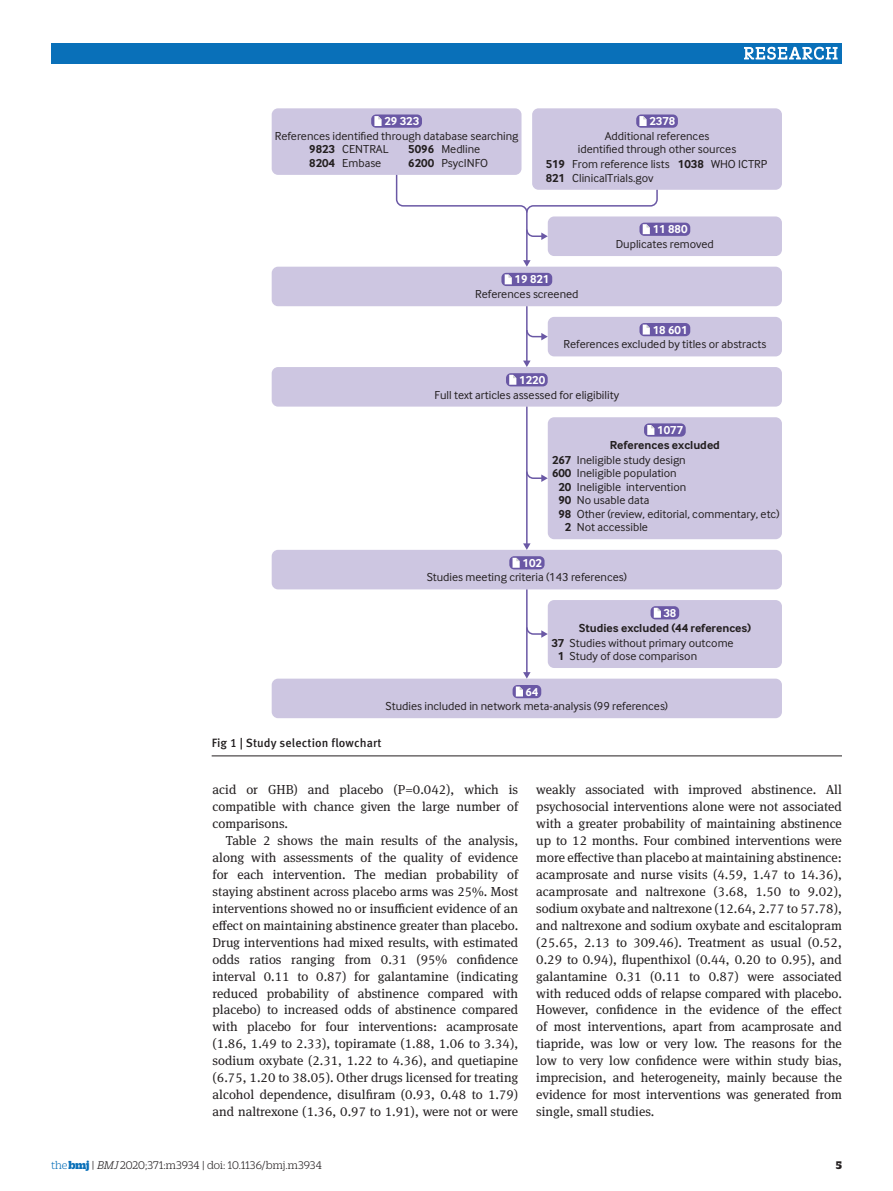
<style>
.page{position:relative;width:893px;height:1191px;background:#fff}
.page>*{position:absolute;margin:0;border:0;box-sizing:border-box;transform-origin:0 0}
.t1{font:13.05px/17px "Meta Serif Pro";color:#231f20;text-align:justify}
.t2{font:12px/13.5px "Inter Face";color:#231f20;text-align:center}
.t3{font:700 12px/15px "Inter Face";color:#231f20}
.t4{font:300 12px "Duplicate Slab";letter-spacing:.005em;color:#231f20}
.t5{font:700 12px "Inter Face";color:#fff}
.t6{font:500 12px "Meta Pro";letter-spacing:.01em;color:#231f20}
.t7{font:900 12px "Duplicate Slab";color:#231f20}
.s1{font-weight:700}
.s2{font-weight:400}
.s3{color:#0970b9}
.s4{font-weight:900;color:#0970b9}
.s5{font-style:italic}
</style>
<div class="page">
<div style="left:51px;top:43px;width:791px;height:21px;background:#0970b9"></div>
<svg style="left:744px;top:46px;width:94px;height:14px"></svg>
<hr style="left:212px;top:755px;width:630px;height:1px;background:#231f20">
<div style="left:272px;top:108px;width:249px;height:67px;background:#cdc6e1;border-radius:6px"></div>
<div style="left:532px;top:108px;width:250px;height:82px;background:#cdc6e1;border-radius:6px"></div>
<div style="left:272px;top:267px;width:510px;height:39px;background:#cdc6e1;border-radius:6px"></div>
<div style="left:272px;top:367px;width:510px;height:39px;background:#cdc6e1;border-radius:6px"></div>
<div style="left:272px;top:550px;width:510px;height:39px;background:#cdc6e1;border-radius:6px"></div>
<div style="left:548px;top:317px;width:234px;height:39px;background:#cdc6e1;border-radius:6px"></div>
<div style="left:548px;top:417px;width:234px;height:122px;background:#cdc6e1;border-radius:6px"></div>
<hr style="left:526px;top:406px;width:2px;height:138px;background:#6a58a5">
<svg style="left:523px;top:543px;width:8px;height:7px"></svg>
<svg style="left:526px;top:470px;width:22px;height:12px"></svg>
<hr style="left:526px;top:306px;width:2px;height:56px;background:#6a58a5">
<svg style="left:523px;top:360px;width:8px;height:7px"></svg>
<svg style="left:526px;top:328px;width:22px;height:12px"></svg>
<div style="left:639px;top:323px;width:51px;height:13px;background:#6a58a5;border-radius:5px"></div>
<svg style="left:643px;top:324px;width:7px;height:10px"></svg>
<div style="left:548px;top:216px;width:234px;height:40px;background:#cdc6e1;border-radius:6px"></div>
<div style="left:639px;top:223px;width:51px;height:13px;background:#6a58a5;border-radius:5px"></div>
<svg style="left:395px;top:174px;width:263px;height:93px"></svg>
<div style="left:501px;top:273px;width:51px;height:13px;background:#6a58a5;border-radius:5px"></div>
<svg style="left:505px;top:274px;width:7px;height:10px"></svg>
<div style="left:509px;top:556px;width:36px;height:13px;background:#6a58a5;border-radius:5px"></div>
<svg style="left:512px;top:558px;width:8px;height:10px"></svg>
<div style="left:272px;top:678px;width:510px;height:40px;background:#cdc6e1;border-radius:6px"></div>
<div style="left:506px;top:373px;width:42px;height:13px;background:#6a58a5;border-radius:5px"></div>
<svg style="left:509px;top:375px;width:7px;height:10px"></svg>
<div style="left:636px;top:114px;width:42px;height:14px;background:#6a58a5;border-radius:5px"></div>
<svg style="left:639px;top:116px;width:8px;height:10px"></svg>
<div style="left:644px;top:423px;width:42px;height:13px;background:#6a58a5;border-radius:5px"></div>
<svg style="left:647px;top:425px;width:7px;height:10px"></svg>
<div style="left:548px;top:600px;width:234px;height:68px;background:#cdc6e1;border-radius:6px"></div>
<hr style="left:526px;top:589px;width:2px;height:84px;background:#6a58a5">
<svg style="left:523px;top:672px;width:8px;height:6px"></svg>
<svg style="left:526px;top:626px;width:22px;height:12px"></svg>
<div style="left:371px;top:114px;width:51px;height:14px;background:#6a58a5;border-radius:5px"></div>
<svg style="left:374px;top:116px;width:8px;height:10px"></svg>
<div style="left:650px;top:606px;width:29px;height:13px;background:#6a58a5;border-radius:5px"></div>
<svg style="left:654px;top:608px;width:7px;height:9px"></svg>
<div style="left:513px;top:685px;width:28px;height:13px;background:#6a58a5;border-radius:5px"></div>
<svg style="left:516px;top:686px;width:7px;height:10px"></svg>
<p class="t5" style="left:384px;top:114px;width:36px">29 323</p>
<p class="t2" style="left:275px;top:129px;width:245px">References identified through database searching</p>
<p class="t2" style="left:309px;top:143px;width:81px"><span class="s1">9823</span> CENTRAL</p>
<p class="t2" style="left:408px;top:143px;width:74px"><span class="s1">5096</span> Medline</p>
<p class="t5" style="left:649px;top:114px;width:27px">2378</p>
<p class="t2" style="left:578px;top:129px;width:160px">Additional references<br>identified through other sources</p>
<p class="t2" style="left:309px;top:156px;width:74px"><span class="s1">8204</span> Embase</p>
<p class="t2" style="left:408px;top:156px;width:81px"><span class="s1">6200</span> PsycINFO</p>
<p class="t2" style="left:546px;top:157px;width:223px;text-align:left"><span class="s1">519</span> From reference lists <span class="s1">1038</span> WHO ICTRP<br><span class="s1">821</span> ClinicalTrials.gov</p>
<p class="t5" style="left:653px;top:222px;width:36px">11 880</p>
<p class="t5" style="left:515px;top:272px;width:36px">19 821</p>
<p class="t2" style="left:475px;top:287px;width:105px">References screened</p>
<p class="t2" style="left:616px;top:237px;width:100px">Duplicates removed</p>
<p class="t5" style="left:653px;top:322px;width:36px">18 601</p>
<p class="t2" style="left:563px;top:338px;width:204px">References excluded by titles or abstracts</p>
<p class="t2" style="left:435px;top:388px;width:186px">Full text articles assessed for eligibility</p>
<p class="t5" style="left:519px;top:373px;width:27px">1220</p>
<p class="t5" style="left:657px;top:423px;width:27px">1077</p>
<p class="t3" style="left:552px;top:437px;width:169px;text-indent:58px">References excluded<br>267 <span class="s2">Ineligible study design</span></p>
<p class="t2" style="left:552px;top:466px;width:126px"><span class="s1">600</span> Ineligible population</p>
<p class="t2" style="left:558px;top:480px;width:129px"><span class="s1">20</span> Ineligible intervention</p>
<p class="t2" style="left:558px;top:493px;width:92px"><span class="s1">90</span> No usable data</p>
<p class="t2" style="left:558px;top:507px;width:222px"><span class="s1">98</span> Other (review, editorial, commentary, etc)</p>
<p class="t2" style="left:565px;top:520px;width:85px"><span class="s1">2</span> Not accessible</p>
<p class="t5" style="left:522px;top:556px;width:21px">102</p>
<p class="t2" style="left:427px;top:570px;width:202px">Studies meeting criteria (143 references)</p>
<p class="t5" style="left:663px;top:606px;width:14px">38</p>
<p class="t5" style="left:525px;top:684px;width:14px">64</p>
<p class="t3" style="left:551px;top:620px;width:201px;text-indent:27px">Studies excluded (44 references)<br>37 <span class="s2">Studies without primary outcome</span></p>
<p class="t2" style="left:558px;top:649px;width:141px"><span class="s1">1</span> Study of dose comparison</p>
<p class="t2" style="left:386px;top:699px;width:284px">Studies included in network meta-analysis (99 references)</p>
<p class="t6" style="left:212px;top:733px;width:171px">Fig 1 | Study selection flowchart</p>
<p class="t1" style="left:213px;top:781px;width:307px">acid or GHB) and placebo (P=0.042), which is compatible with chance given the large number of comparisons.</p>
<p class="t1" style="left:213px;top:831px;width:307px;text-indent:13px">Table 2 shows the main results of the analysis, along with assessments of the quality of evidence for each intervention. The median probability of staying abstinent across placebo arms was 25%. Most interventions showed no or insufficient evidence of an effect on maintaining abstinence greater than placebo.<br>Drug interventions had mixed results, with estimated odds ratios ranging from 0.31 (95% confidence interval 0.11 to 0.87) for galantamine (indicating reduced probability of abstinence compared with placebo) to increased odds of abstinence compared with placebo for four interventions: acamprosate (1.86, 1.49 to 2.33), topiramate (1.88, 1.06 to 3.34), sodium oxybate (2.31, 1.22 to 4.36), and quetiapine (6.75, 1.20 to 38.05). Other drugs licensed for treating alcohol dependence, disulfiram (0.93, 0.48 to 1.79) and naltrexone (1.36, 0.97 to 1.91), were not or were</p>
<p class="t1" style="left:536px;top:781px;width:307px">weakly associated with improved abstinence. All psychosocial interventions alone were not associated with a greater probability of maintaining abstinence up to 12 months. Four combined interventions were more effective than placebo at maintaining abstinence: acamprosate and nurse visits (4.59, 1.47 to 14.36), acamprosate and naltrexone (3.68, 1.50 to 9.02), sodium oxybate and naltrexone (12.64, 2.77 to 57.78), and naltrexone and sodium oxybate and escitalopram (25.65, 2.13 to 309.46). Treatment as usual (0.52, 0.29 to 0.94), flupenthixol (0.44, 0.20 to 0.95), and galantamine 0.31 (0.11 to 0.87) were associated with reduced odds of relapse compared with placebo.<br>However, confidence in the evidence of the effect of most interventions, apart from acamprosate and tiapride, was low or very low. The reasons for the low to very low confidence were within study bias, imprecision, and heterogeneity, mainly because the evidence for most interventions was generated from single, small studies.</p>
<p class="t4" style="left:51px;top:1158px;width:272px"><span class="s3">THE</span> <span class="s4">bmj</span> | <span class="s5">BMJ</span>2020;371:M3934 | DOI: 10.1136/BMJ.M3934</p>
<p class="t7" style="left:836px;top:1157px;width:8px">5</p>
</div>
